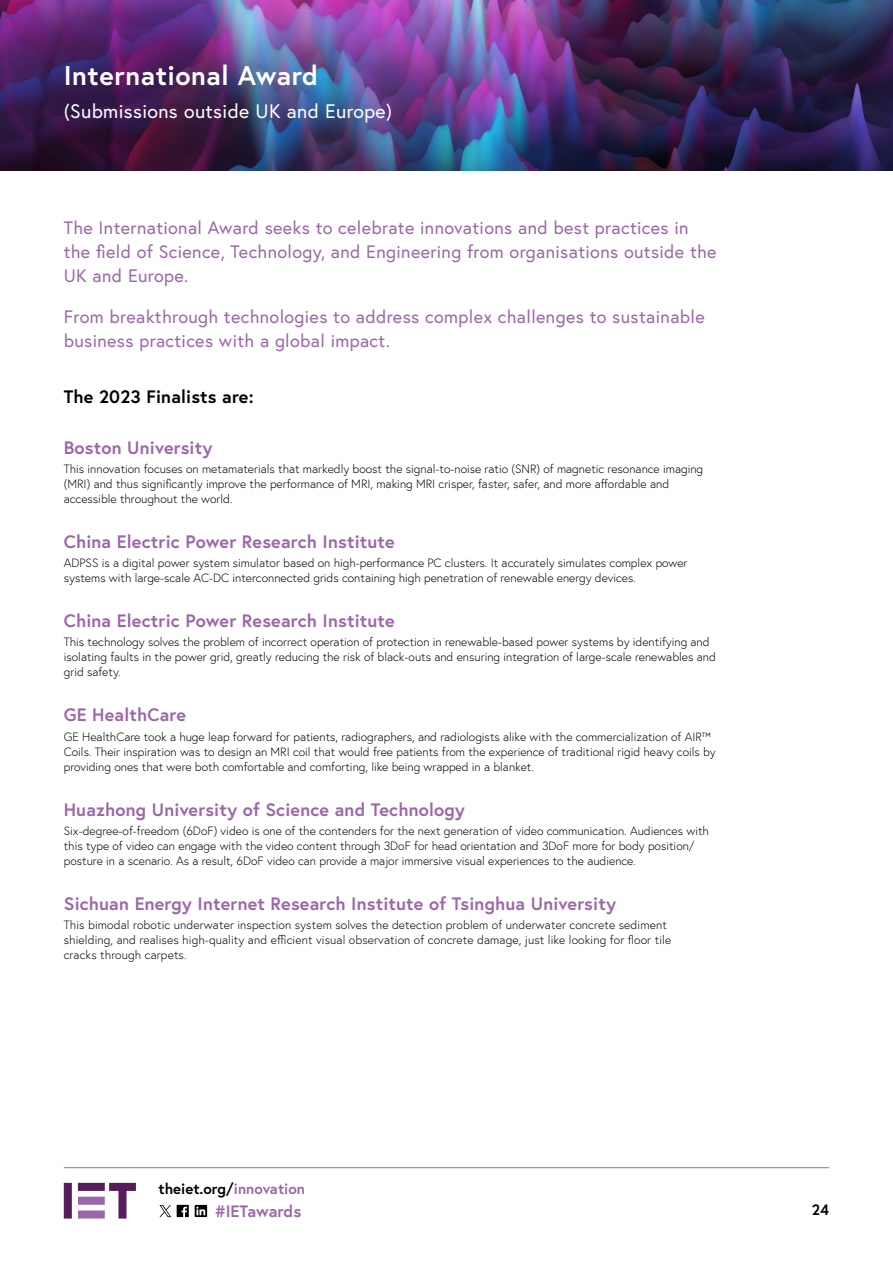
<style>
.page{position:relative;width:893px;height:1263px;background:#fff}
.page>*{position:absolute;margin:0;border:0;box-sizing:border-box;transform-origin:0 0}
.t1{font:700 27px "Europa";letter-spacing:.02em;color:#fff}
.t2{font:19.5px "Europa";letter-spacing:.02em;color:#fff}
.t3{font:18px/24px "Europa";letter-spacing:.02em;color:#9c67a8}
.t4{font:700 18px "Europa";letter-spacing:.01em;color:#9c67a8}
.t5{font:700 18px "Europa";letter-spacing:.01em;color:#000}
.t6{font:700 16.5px "Europa";color:#9c67a8}
.t7{font:700 15px "Europa";color:#000}
.t8{font:300 12px/15px "Europa";color:#000}
.s1{color:#9c67a8}
</style>
<div class="page">
<hr style="left:64px;top:1167px;width:765px;height:1px;background:#9c67a8">
<svg style="left:64px;top:1183px;width:72px;height:35px"></svg>
<img style="left:0;top:0;width:893px;height:170px">
<svg style="left:195px;top:1205px;width:12px;height:12px"></svg>
<svg style="left:196px;top:1206px;width:9px;height:9px"></svg>
<svg style="left:177px;top:1205px;width:12px;height:12px"></svg>
<svg style="left:159px;top:1205px;width:12px;height:12px"></svg>
<h1 class="t1" style="left:64px;top:57px;width:256px">International Award</h1>
<h2 class="t2" style="left:64px;top:99px;width:330px">(Submissions outside UK and Europe)</h2>
<h3 class="t3" style="left:64px;top:216px;width:654px">The International Award seeks to celebrate innovations and best practices in the field of Science, Technology, and Engineering from organisations outside the<br>UK and Europe.</h3>
<h3 class="t3" style="left:64px;top:305px;width:642px">From breakthrough technologies to address complex challenges to sustainable business practices with a global impact.</h3>
<h3 class="t5" style="left:64px;top:384px;width:191px">The 2023 Finalists are:</h3>
<h3 class="t4" style="left:64px;top:435px;width:150px">Boston University</h3>
<p class="t8" style="left:64px;top:461px;width:641px">This innovation focuses on metamaterials that markedly boost the signal-to-noise ratio (SNR) of magnetic resonance imaging (MRI) and thus significantly improve the performance of MRI, making MRI crisper, faster, safer, and more affordable and accessible throughout the world.</p>
<h3 class="t4" style="left:64px;top:529px;width:333px">China Electric Power Research Institute</h3>
<p class="t8" style="left:64px;top:555px;width:625px">ADPSS is a digital power system simulator based on high-performance PC clusters. It accurately simulates complex power systems with large-scale AC-DC interconnected grids containing high penetration of renewable energy devices.</p>
<h3 class="t4" style="left:64px;top:608px;width:333px">China Electric Power Research Institute</h3>
<p class="t8" style="left:64px;top:634px;width:654px">This technology solves the problem of incorrect operation of protection in renewable-based power systems by identifying and isolating faults in the power grid, greatly reducing the risk of black-outs and ensuring integration of large-scale renewables and grid safety.</p>
<h3 class="t4" style="left:64px;top:703px;width:124px">GE HealthCare</h3>
<p class="t8" style="left:64px;top:729px;width:654px">GE HealthCare took a huge leap forward for patients, radiographers, and radiologists alike with the commercialization of AIR™<br>Coils. Their inspiration was to design an MRI coil that would free patients from the experience of traditional rigid heavy coils by providing ones that were both comfortable and comforting, like being wrapped in a blanket.</p>
<h3 class="t4" style="left:64px;top:797px;width:403px">Huazhong University of Science and Technology</h3>
<p class="t8" style="left:64px;top:823px;width:647px">Six-degree-of-freedom (6DoF) video is one of the contenders for the next generation of video communication. Audiences with this type of video can engage with the video content through 3DoF for head orientation and 3DoF more for body position/ posture in a scenario. As a result, 6DoF video can provide a major immersive visual experiences to the audience.</p>
<h3 class="t4" style="left:64px;top:891px;width:554px">Sichuan Energy Internet Research Institute of Tsinghua University</h3>
<p class="t8" style="left:64px;top:917px;width:609px">This bimodal robotic underwater inspection system solves the detection problem of underwater concrete sediment shielding, and realises high-quality and efficient visual observation of concrete damage, just like looking for floor tile cracks through carpets.</p>
<p class="t7" style="left:158px;top:1178px;width:148px">theiet.org/<span class="s1">innovation</span></p>
<h3 class="t6" style="left:215px;top:1200px;width:88px">#IETawards</h3>
<p class="t7" style="left:812px;top:1200px;width:19px">24</p>
</div>
